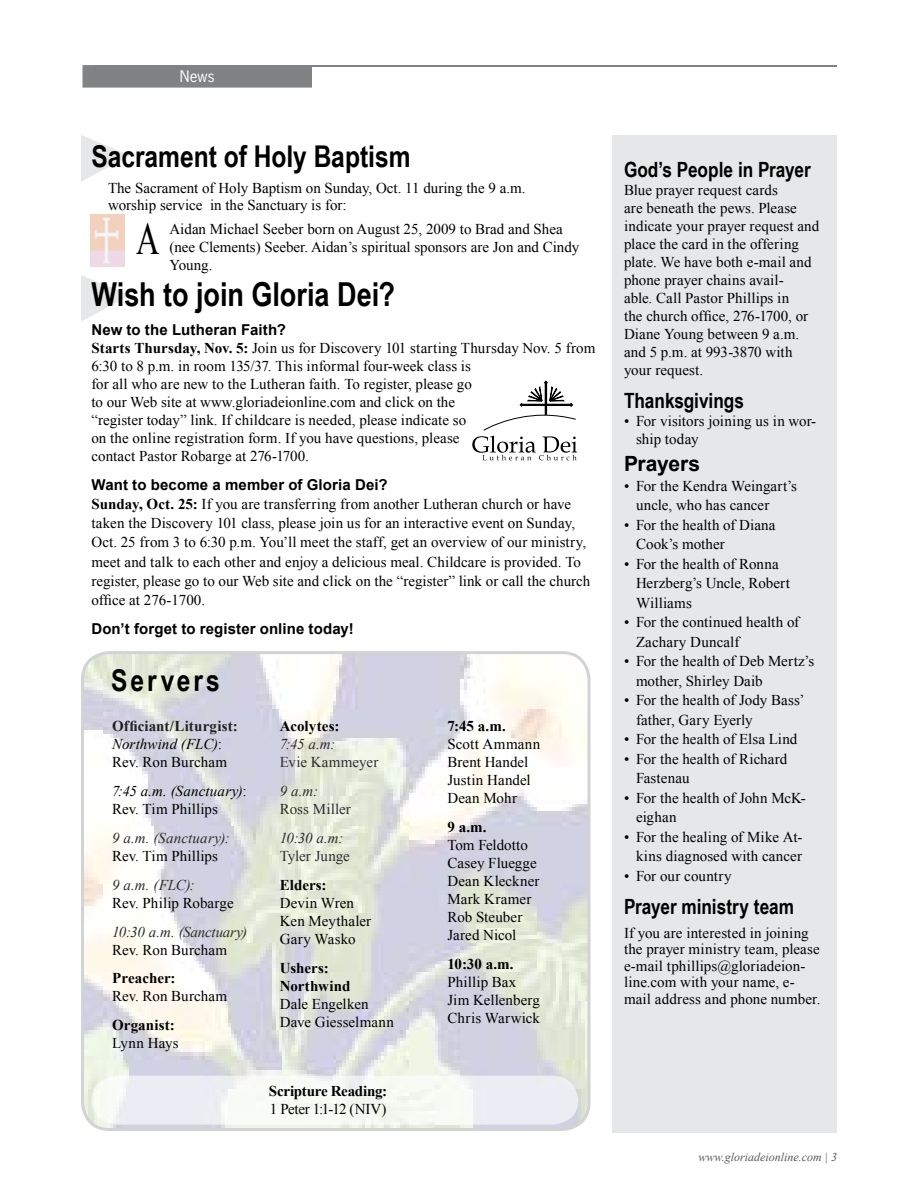
<style>
.page{position:relative;width:918px;height:1188px;background:#fff}
.page>*{position:absolute;margin:0;border:0;box-sizing:border-box;transform-origin:0 0}
.t1{font:45px "Times New Roman";color:#000;scale:.72 1}
.t2{font:700 33px "Arial Narrow";color:#000}
.t3{font:700 30px "Arial Narrow";color:#000}
.t4{font:700 30px "Arial Narrow";letter-spacing:.1em;color:#000}
.t5{font:700 21px "Arial Narrow";color:#000}
.t6{font:700 21px "Arial";letter-spacing:-.01em;color:#000}
.t7{font:15px/18px "Times New Roman";color:#000}
.t8{font:700 15px "Arial";letter-spacing:.01em;color:#000}
.t9{font:700 15px/18px "Times New Roman";color:#000}
.t10{font:italic 15px "Times New Roman";letter-spacing:-.01em;color:#2d2d2e}
.t11{font:700 15px/18px "Times New Roman";letter-spacing:.01em;color:#222122}
.t12{font:italic 15px/18px "Times New Roman";letter-spacing:.015em;color:#000}
.t13{font:15px "Times New Roman";letter-spacing:.005em;color:#2d2d2e}
.t14{font:italic 15px "Times New Roman";letter-spacing:.015em;color:#2d2d2e}
.t15{font:700 15px "Times New Roman";letter-spacing:-.02em;color:#000}
.t16{font:15px "News Gothic Std";color:#fff}
.t17{font:italic 12px "Times New Roman";color:#58595b}
.s1{font-weight:700}
.s2{font-weight:400;font-style:italic;color:#000}
.s3{font-weight:400;color:#000}
.s4{font-style:normal}
</style>
<div class="page">
<svg style="left:81px;top:135px;width:49px;height:47px"></svg>
<hr style="left:94px;top:65px;width:743px;height:2px;background:#58595b">
<img style="left:82px;top:653px;width:507px;height:475px;border-radius:27px">
<div style="left:81px;top:651px;width:510px;height:480px;border:3px solid #d1d3d4;border-radius:27px"></div>
<div style="left:612px;top:135px;width:225px;height:998px;background:#e6e7e8"></div>
<svg style="left:92px;top:1076px;width:486px;height:49px"></svg>
<div style="left:83px;top:66px;width:228px;height:21px;background:#808284"></div>
<div style="left:82px;top:65px;width:230px;height:23px;border:2px solid #808284"></div>
<img style="left:90px;top:214px;width:34px;height:53px">
<svg style="left:81px;top:275px;width:49px;height:47px"></svg>
<svg style="left:472px;top:380px;width:105px;height:80px"></svg>
<p class="t16" style="left:180px;top:67px;width:36px">News</p>
<h3 class="t3" style="left:92px;top:134px;width:321px">Sacrament of Holy Baptism</h3>
<p class="t7" style="left:108px;top:180px;width:419px;line-height:16.5px">The Sacrament of Holy Baptism on Sunday, Oct. 11 during the 9 a.m. worship service in the Sanctuary is for:</p>
<p class="t7" style="left:170px;top:220px;width:411px">Aidan Michael Seeber born on August 25, 2009 to Brad and Shea (nee Clements) Seeber. Aidan’s spiritual sponsors are Jon and Cindy<br>Young.</p>
<h1 class="t1" style="left:136px;top:209px;width:34px">A</h1>
<h2 class="t2" style="left:91px;top:270px;width:305px">Wish to join Gloria Dei?</h2>
<p class="t8" style="left:91px;top:320px;width:196px">New to the Lutheran Faith?</p>
<p class="t7" style="left:91px;top:339px;width:506px"><span class="s1">Starts Thursday, Nov. 5:</span> Join us for Discovery 101 starting Thursday Nov. 5 from 6:30 to 8 p.m. in room 135/37. This informal four-week class is<br>for all who are new to the Lutheran faith. To register, please go<br>to our Web site at www.gloriadeionline.com and click on the<br>“register today” link. If childcare is needed, please indicate so<br>on the online registration form. If you have questions, please<br>contact Pastor Robarge at 276-1700.</p>
<p class="t8" style="left:91px;top:475px;width:298px">Want to become a member of Gloria Dei?</p>
<p class="t7" style="left:91px;top:494px;width:501px;line-height:19.2px"><span class="s1">Sunday, Oct. 25:</span> If you are transferring from another Lutheran church or have taken the Discovery 101 class, please join us for an interactive event on Sunday, Oct. 25 from 3 to 6:30 p.m. You’ll meet the staff, get an overview of our ministry, meet and talk to each other and enjoy a delicious meal. Childcare is provided. To register, please go to our Web site and click on the “register” link or call the church office at 276-1700.</p>
<p class="t8" style="left:91px;top:619px;width:264px">Don’t forget to register online today!</p>
<h3 class="t4" style="left:111px;top:658px;width:110px">Servers</h3>
<p class="t11" style="left:112px;top:717px;width:127px">Officiant/Liturgist:<br><span class="s2">Northwind (FLC)</span><span class="s3">:<br>Rev. Ron Burcham</span></p>
<p class="t12" style="left:112px;top:782px;width:136px">7:45 a.m. (Sanctuary)<span class="s4">:<br>Rev. Tim Phillips</span></p>
<p class="t14" style="left:112px;top:828px;width:119px">9 a.m. (Sanctuary):</p>
<p class="t7" style="left:112px;top:847px;width:107px">Rev. Tim Phillips</p>
<p class="t10" style="left:112px;top:874px;width:84px">9 a.m. (FLC):</p>
<p class="t7" style="left:112px;top:894px;width:123px">Rev. Philip Robarge</p>
<p class="t10" style="left:112px;top:921px;width:137px">10:30 a.m. (Sanctuary)</p>
<p class="t7" style="left:112px;top:940px;width:116px">Rev. Ron Burcham</p>
<p class="t9" style="left:112px;top:969px;width:65px">Preacher:</p>
<p class="t7" style="left:112px;top:987px;width:116px">Rev. Ron Burcham</p>
<p class="t9" style="left:112px;top:1016px;width:64px">Organist:</p>
<p class="t7" style="left:112px;top:1034px;width:68px">Lynn Hays</p>
<p class="t9" style="left:280px;top:717px;width:61px">Acolytes:</p>
<p class="t10" style="left:280px;top:734px;width:57px">7:45 a.m:</p>
<p class="t13" style="left:280px;top:752px;width:100px">Evie Kammeyer</p>
<p class="t10" style="left:280px;top:781px;width:40px">9 a.m:</p>
<p class="t13" style="left:280px;top:799px;width:73px">Ross Miller</p>
<p class="t10" style="left:280px;top:828px;width:65px">10:30 a.m:</p>
<p class="t13" style="left:280px;top:846px;width:72px">Tyler Junge</p>
<p class="t9" style="left:280px;top:875px;width:48px">Elders:</p>
<p class="t7" style="left:280px;top:894px;width:93px">Devin Wren<br>Ken Meythaler<br>Gary Wasko</p>
<p class="t9" style="left:280px;top:958px;width:72px">Ushers:<br>Northwind</p>
<p class="t7" style="left:280px;top:994px;width:116px">Dale Engelken<br>Dave Giesselmann</p>
<p class="t15" style="left:269px;top:1081px;width:120px">Scripture Reading:</p>
<p class="t7" style="left:270px;top:1100px;width:118px">1 Peter 1:1-12 (NIV)</p>
<p class="t9" style="left:448px;top:717px;width:60px">7:45 a.m.</p>
<p class="t7" style="left:448px;top:735px;width:94px">Scott Ammann<br>Brent Handel<br>Justin Handel<br>Dean Mohr</p>
<p class="t9" style="left:448px;top:818px;width:41px">9 a.m.</p>
<p class="t7" style="left:448px;top:836px;width:94px">Tom Feldotto<br>Casey Fluegge<br>Dean Kleckner<br>Mark Kramer<br>Rob Steuber<br>Jared Nicol</p>
<p class="t9" style="left:448px;top:955px;width:68px">10:30 a.m.</p>
<p class="t7" style="left:448px;top:973px;width:94px">Phillip Bax<br>Jim Kellenberg<br>Chris Warwick</p>
<h3 class="t5" style="left:624px;top:154px;width:188px">God’s People in Prayer</h3>
<p class="t7" style="left:624px;top:181px;width:197px">Blue prayer request cards<br>are beneath the pews. Please indicate your prayer request and place the card in the offering plate. We have both e-mail and phone prayer chains avail-<br>able. Call Pastor Phillips in<br>the church office, 276-1700, or<br>Diane Young between 9 a.m. and 5 p.m. at 993-3870 with your request.</p>
<h3 class="t5" style="left:624px;top:385px;width:121px">Thanksgivings</h3>
<p class="t7" style="left:636px;top:412px;width:182px;text-indent:-12px">• For visitors joining us in wor&shy;ship today</p>
<h3 class="t6" style="left:624px;top:450px;width:78px">Prayers</h3>
<p class="t7" style="left:636px;top:476px;width:163px;line-height:19.5px;text-indent:-12px">• For the Kendra Weingart’s uncle, who has cancer</p>
<p class="t7" style="left:636px;top:515px;width:141px;line-height:19.5px;text-indent:-12px">• For the health of Diana<br>Cook’s mother</p>
<p class="t7" style="left:636px;top:554px;width:156px;line-height:19.5px;text-indent:-12px">• For the health of Ronna<br>Herzberg’s Uncle, Robert<br>Williams</p>
<p class="t7" style="left:636px;top:612px;width:165px;line-height:19.5px;text-indent:-12px">• For the continued health of<br>Zachary Duncalf</p>
<p class="t7" style="left:636px;top:651px;width:180px;line-height:19.5px;text-indent:-12px">• For the health of Deb Mertz’s mother, Shirley Daib</p>
<p class="t7" style="left:636px;top:690px;width:170px;line-height:19.5px;text-indent:-12px">• For the health of Jody Bass’ father, Gary Eyerly</p>
<p class="t7" style="left:624px;top:730px;width:175px">• For the health of Elsa Lind</p>
<p class="t7" style="left:636px;top:749px;width:153px;line-height:19.5px;text-indent:-12px">• For the health of Richard<br>Fastenau</p>
<p class="t7" style="left:636px;top:788px;width:171px;line-height:19.5px;text-indent:-12px">• For the health of John McK&shy;eighan</p>
<p class="t7" style="left:624px;top:827px;width:180px;line-height:19.5px;text-align:right">• For the healing of Mike At&shy;kins diagnosed with cancer</p>
<p class="t7" style="left:624px;top:867px;width:109px">• For our country</p>
<h3 class="t5" style="left:624px;top:890px;width:172px">Prayer ministry team</h3>
<p class="t7" style="left:624px;top:924px;width:198px;line-height:16.5px">If you are interested in joining the prayer ministry team, please e-mail tphillips@gloriadeion&shy;line.com with your name, e&shy;mail address and phone number.</p>
<p class="t17" style="left:699px;top:1148px;width:131px">www.gloriadeionline.com |</p>
</div>
